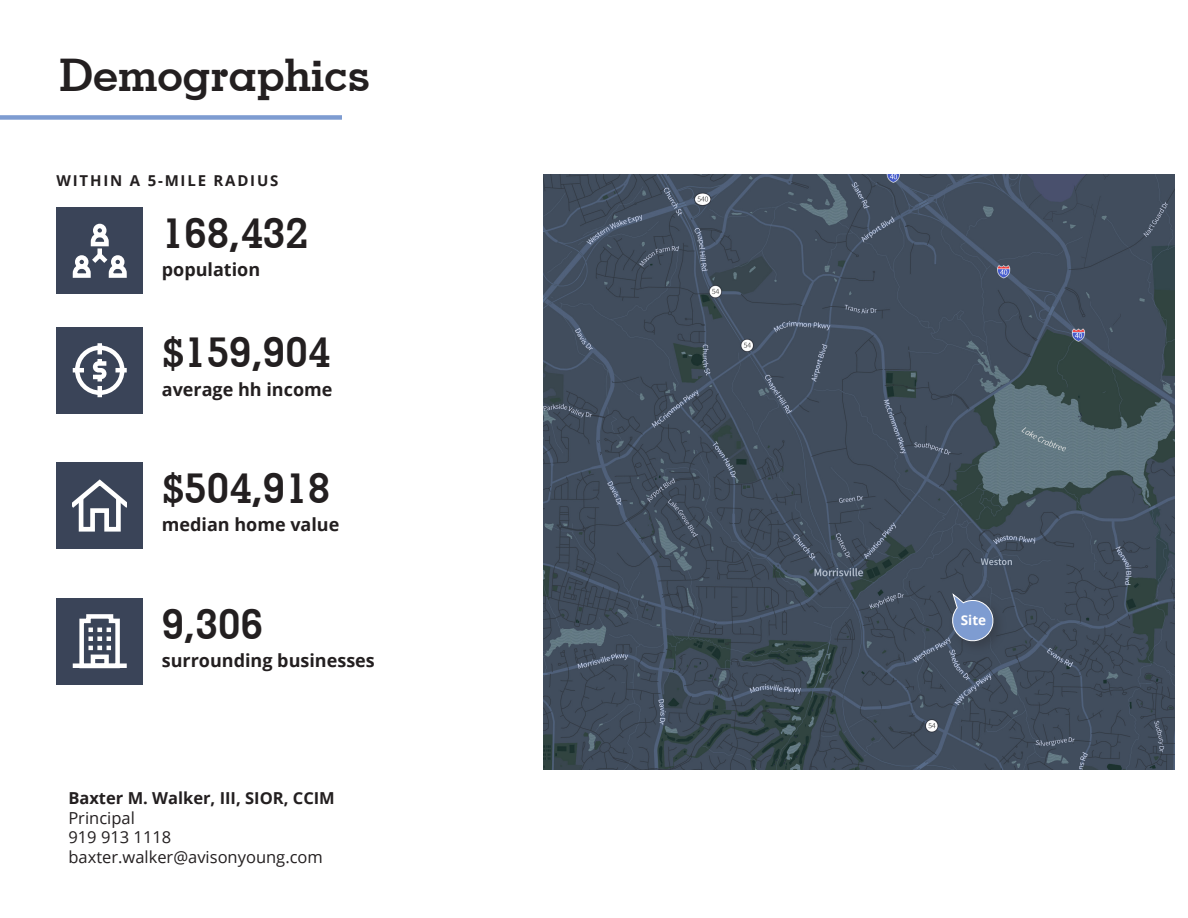
<style>
.page{position:relative;width:1188px;height:918px;background:#fff}
.page>*{position:absolute;margin:0;border:0;box-sizing:border-box;transform-origin:0 0}
.t1{font:700 45px "Geometric Slab 703 BT";color:#231f20}
.t2{font:700 42px "Geometric Slab 703 BT";color:#231f20}
.t3{font:700 18px "Open Sans";color:#231f20}
.t4{font:16.5px "Open Sans";color:#231f20}
.t5{font:700 16.5px "Open Sans";color:#231f20}
.t6{font:700 15px "Open Sans";letter-spacing:.12em;color:#231f20}
.t7{font:700 13.5px "Open Sans";color:#fff}
</style>
<div class="page">
<div style="left:57px;top:208px;width:86px;height:86px;background:#3a4458"></div>
<div style="left:93px;top:224px;width:14px;height:13px;border:5px solid #fff;border-radius:50%"></div>
<svg style="left:73px;top:230px;width:54px;height:48px"></svg>
<div style="left:75px;top:255px;width:13px;height:14px;border:5px solid #fff;border-radius:50%"></div>
<div style="left:57px;top:327px;width:86px;height:86px;background:#3a4458"></div>
<div style="left:75px;top:345px;width:49px;height:50px;border:5px solid #fff;border-radius:50%"></div>
<div style="left:97px;top:343px;width:5px;height:11px;background:#fff"></div>
<div style="left:97px;top:386px;width:5px;height:11px;background:#fff"></div>
<hr style="left:116px;top:368px;width:11px;height:4px;background:#fff">
<hr style="left:73px;top:368px;width:11px;height:4px;background:#fff">
<svg style="left:92px;top:359px;width:15px;height:22px"></svg>
<div style="left:57px;top:463px;width:86px;height:86px;background:#3a4458"></div>
<svg style="left:73px;top:479px;width:54px;height:53px"></svg>
<div style="left:57px;top:598px;width:86px;height:87px;background:#3a4458"></div>
<div style="left:73px;top:663px;width:54px;height:5px;background:#fff"></div>
<svg style="left:77px;top:614px;width:45px;height:50px"></svg>
<div style="left:0;top:115px;width:342px;height:5px;background:#7e9cd1"></div>
<img style="left:544px;top:175px;width:630px;height:594px">
<div style="left:947px;top:590px;width:60px;height:66px;background:#231f20;opacity:.29"></div>
<svg style="left:950px;top:595px;width:46px;height:48px;background:#6f84a7"></svg>
<p class="t1" style="left:59px;top:47px;width:313px">Demographics</p>
<p class="t6" style="left:57px;top:170px;width:223px">WITHIN A 5-MILE RADIUS</p>
<p class="t2" style="left:162px;top:207px;width:148px">168,432</p>
<p class="t3" style="left:162px;top:257px;width:100px">population</p>
<p class="t2" style="left:162px;top:327px;width:170px">$159,904</p>
<p class="t3" style="left:162px;top:376px;width:172px">average hh income</p>
<p class="t2" style="left:162px;top:463px;width:170px">$504,918</p>
<p class="t3" style="left:162px;top:512px;width:179px">median home value</p>
<p class="t2" style="left:162px;top:598px;width:103px">9,306</p>
<p class="t3" style="left:162px;top:648px;width:215px">surrounding businesses</p>
<p class="t5" style="left:68px;top:786px;width:268px">Baxter M. Walker, III, SIOR, CCIM</p>
<p class="t4" style="left:68px;top:806px;width:68px">Principal</p>
<p class="t4" style="left:68px;top:826px;width:104px">919 913 1118</p>
<p class="t4" style="left:68px;top:846px;width:256px">baxter.walker@avisonyoung.com</p>
<p class="t7" style="left:961px;top:610px;width:27px">Site</p>
</div>
